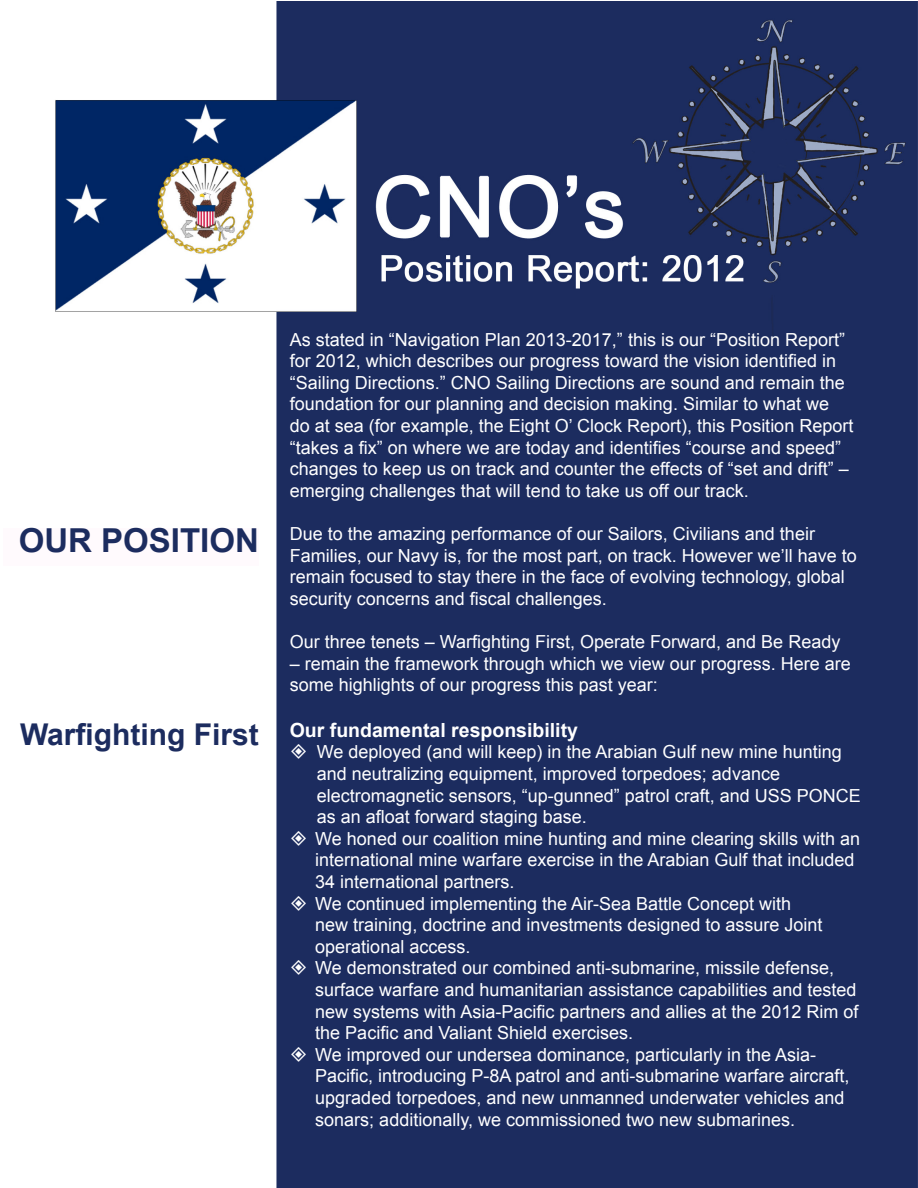
<style>
.page{position:relative;width:918px;height:1188px;background:#fff}
.page>*{position:absolute;margin:0;border:0;box-sizing:border-box;transform-origin:0 0}
.t1{font:700 33px "Arial";color:#1c2c5f}
.t2{font:700 30px "Arial";color:#1c2c5f}
.bullet{font:700 19.5px "Arial";color:#fff}
.bullet-2{font:18px/21.6px "Arial";color:#fff}
</style>
<div class="page">
<img style="left:55px;top:2px;width:863px;height:1186px">
<div style="left:3px;top:528px;width:256px;height:38px;background:#fffafd"></div>
<svg style="left:291px;top:744px;width:15px;height:15px"></svg>
<svg style="left:291px;top:831px;width:15px;height:15px"></svg>
<svg style="left:291px;top:895px;width:15px;height:15px"></svg>
<svg style="left:291px;top:960px;width:15px;height:15px"></svg>
<svg style="left:291px;top:1047px;width:15px;height:15px"></svg>
<p class="t1" style="left:19px;top:518px;width:242px">OUR POSITION</p>
<p class="t2" style="left:20px;top:714px;width:240px">Warfighting First</p>
<p class="bullet-2" style="left:290px;top:329px;width:565px">As stated in “Navigation Plan 2013-2017,” this is our “Position Report” for 2012, which describes our progress toward the vision identified in “Sailing Directions.” CNO Sailing Directions are sound and remain the foundation for our planning and decision making. Similar to what we do at sea (for example, the Eight O’ Clock Report), this Position Report “takes a fix” on where we are today and identifies “course and speed” changes to keep us on track and counter the effects of “set and drift” – emerging challenges that will tend to take us off our track.</p>
<p class="bullet-2" style="left:290px;top:523px;width:569px">Due to the amazing performance of our Sailors, Civilians and their Families, our Navy is, for the most part, on track. However we’ll have to remain focused to stay there in the face of evolving technology, global security concerns and fiscal challenges.</p>
<p class="bullet-2" style="left:290px;top:631px;width:552px">Our three tenets – Warfighting First, Operate Forward, and Be Ready</p>
<p class="bullet-2" style="left:290px;top:653px;width:563px">– remain the framework through which we view our progress. Here are some highlights of our progress this past year:</p>
<p class="bullet" style="left:290px;top:717px;width:290px">Our fundamental responsibility</p>
<p class="bullet-2" style="left:317px;top:741px;width:545px">We deployed (and will keep) in the Arabian Gulf new mine hunting and neutralizing equipment, improved torpedoes; advance electromagnetic sensors, “up-gunned” patrol craft, and USS PONCE as an afloat forward staging base.</p>
<p class="bullet-2" style="left:315px;top:828px;width:546px">We honed our coalition mine hunting and mine clearing skills with an international mine warfare exercise in the Arabian Gulf that included<br>34 international partners.</p>
<p class="bullet-2" style="left:315px;top:893px;width:509px">We continued implementing the Air-Sea Battle Concept with new training, doctrine and investments designed to assure Joint operational access.</p>
<p class="bullet-2" style="left:315px;top:957px;width:545px">We demonstrated our combined anti-submarine, missile defense, surface warfare and humanitarian assistance capabilities and tested new systems with Asia-Pacific partners and allies at the 2012 Rim of the Pacific and Valiant Shield exercises.</p>
<p class="bullet-2" style="left:315px;top:1044px;width:536px">We improved our undersea dominance, particularly in the Asia-Pacific, introducing P-8A patrol and anti-submarine warfare aircraft, upgraded torpedoes, and new unmanned underwater vehicles and sonars; additionally, we commissioned two new submarines.</p>
</div>
